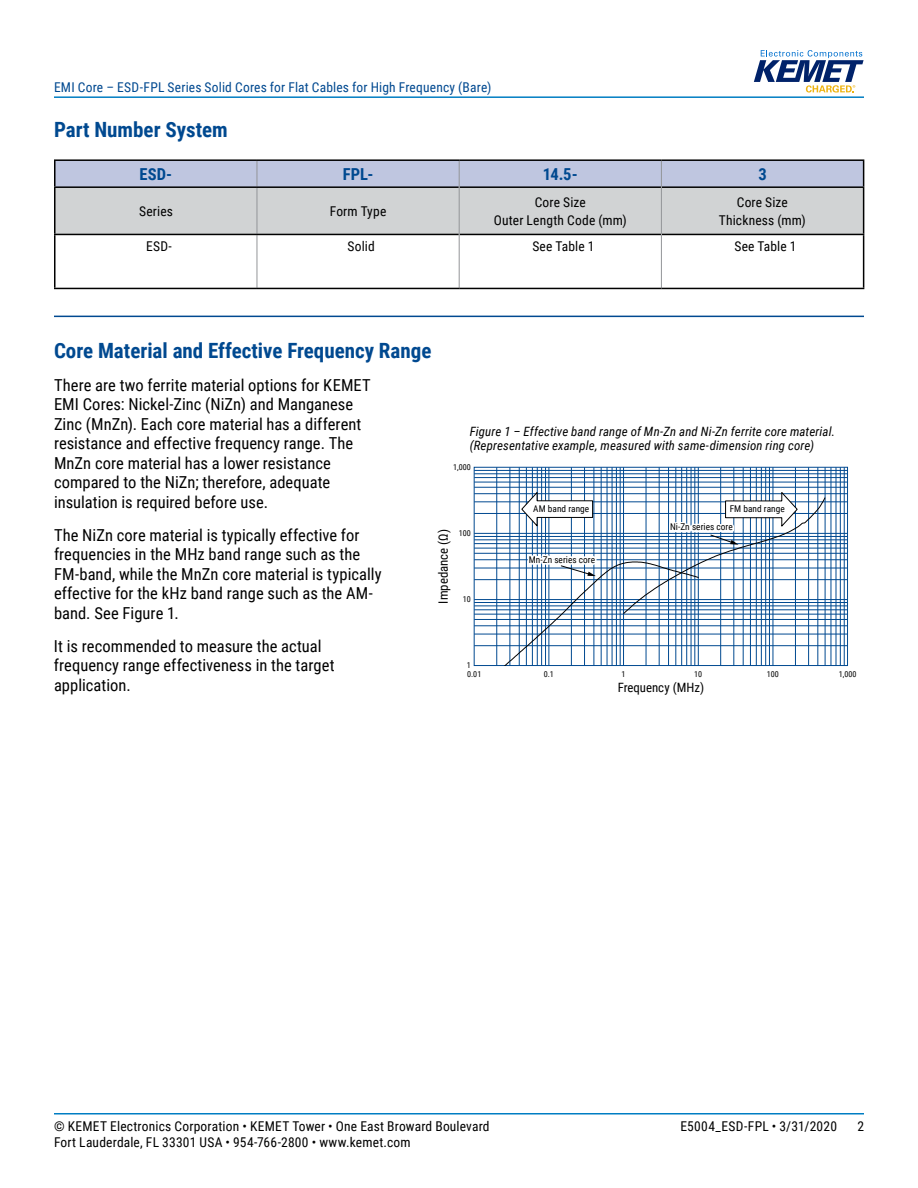
<style>
.page{position:relative;width:918px;height:1188px;background:#fff}
.page>*{position:absolute;margin:0;border:0;box-sizing:border-box;transform-origin:0 0}
.t1{font:700 21px "Roboto Condensed";color:#004990}
.t2{font:16.5px/19.5px "Roboto Condensed";letter-spacing:.005em;color:#000}
.t3{font:700 16.5px "Roboto Condensed";letter-spacing:.005em;color:#004990}
.t4{font:13.5px/18px "Roboto Condensed";letter-spacing:.015em;color:#000;text-align:center}
.t5{font:13.5px "Roboto Condensed";letter-spacing:.015em;color:#004990}
.t6{font:italic 12.9px/14.2px "Roboto Condensed";letter-spacing:.01em;color:#000}
.t7{font:12.9px "Roboto Condensed";color:#000}
.t8{font:9.3px "Roboto Condensed";letter-spacing:.005em;color:#000}
.t9{font:8.1px/8.6px "Roboto Condensed";color:#000}
</style>
<div class="page">
<hr style="left:54px;top:1113px;width:810px;height:2px;background:#007dc3">
<hr style="left:54px;top:96px;width:810px;height:2px;background:#007dc3">
<svg style="left:754px;top:50px;width:110px;height:43px"></svg>
<hr style="left:54px;top:316px;width:810px;height:1px;background:#004990">
<hr style="left:54px;top:234px;width:203px;height:1px;background:#000">
<hr style="left:54px;top:186px;width:203px;height:2px;background:#000">
<hr style="left:54px;top:159px;width:203px;height:2px;background:#000">
<hr style="left:54px;top:161px;width:2px;height:25px;background:#000">
<hr style="left:257px;top:159px;width:202px;height:2px;background:#000">
<hr style="left:459px;top:159px;width:202px;height:2px;background:#000">
<hr style="left:661px;top:159px;width:203px;height:2px;background:#000">
<svg style="left:55px;top:160px;width:809px;height:128px"></svg>
<hr style="left:54px;top:188px;width:2px;height:46px;background:#000">
<hr style="left:863px;top:188px;width:1px;height:46px;background:#000">
<hr style="left:54px;top:235px;width:2px;height:53px;background:#000">
<hr style="left:863px;top:235px;width:1px;height:53px;background:#000">
<hr style="left:54px;top:288px;width:203px;height:1px;background:#000">
<hr style="left:257px;top:288px;width:202px;height:1px;background:#000">
<hr style="left:459px;top:288px;width:202px;height:1px;background:#000">
<hr style="left:661px;top:288px;width:203px;height:1px;background:#000">
<hr style="left:474px;top:645px;width:374px;height:1px;background:#004990">
<hr style="left:474px;top:634px;width:374px;height:1px;background:#004990">
<hr style="left:474px;top:626px;width:374px;height:1px;background:#004990">
<hr style="left:474px;top:619px;width:374px;height:1px;background:#004990">
<hr style="left:474px;top:614px;width:374px;height:1px;background:#004990">
<hr style="left:474px;top:610px;width:374px;height:1px;background:#004990">
<hr style="left:474px;top:606px;width:374px;height:1px;background:#004990">
<hr style="left:474px;top:602px;width:374px;height:1px;background:#004990">
<hr style="left:474px;top:579px;width:374px;height:1px;background:#004990">
<hr style="left:474px;top:568px;width:374px;height:1px;background:#004990">
<hr style="left:474px;top:559px;width:374px;height:1px;background:#004990">
<hr style="left:474px;top:553px;width:374px;height:1px;background:#004990">
<hr style="left:474px;top:548px;width:374px;height:1px;background:#004990">
<hr style="left:474px;top:543px;width:374px;height:1px;background:#004990">
<hr style="left:474px;top:540px;width:374px;height:1px;background:#004990">
<hr style="left:474px;top:536px;width:374px;height:1px;background:#004990">
<hr style="left:474px;top:513px;width:374px;height:1px;background:#004990">
<hr style="left:474px;top:502px;width:374px;height:1px;background:#004990">
<hr style="left:474px;top:493px;width:374px;height:1px;background:#004990">
<hr style="left:474px;top:487px;width:374px;height:1px;background:#004990">
<hr style="left:474px;top:482px;width:374px;height:1px;background:#004990">
<hr style="left:474px;top:477px;width:374px;height:1px;background:#004990">
<hr style="left:474px;top:474px;width:374px;height:1px;background:#004990">
<hr style="left:474px;top:470px;width:374px;height:1px;background:#004990">
<hr style="left:474px;top:599px;width:374px;height:1px;background:#004990">
<hr style="left:474px;top:533px;width:374px;height:1px;background:#004990">
<div style="left:474px;top:467px;width:374px;height:199px;border:1px solid #004990"></div>
<hr style="left:496px;top:467px;width:1px;height:199px;background:#004990">
<hr style="left:510px;top:467px;width:1px;height:199px;background:#004990">
<hr style="left:519px;top:467px;width:1px;height:199px;background:#004990">
<hr style="left:526px;top:467px;width:1px;height:199px;background:#004990">
<hr style="left:532px;top:467px;width:1px;height:199px;background:#004990">
<hr style="left:537px;top:467px;width:1px;height:199px;background:#004990">
<hr style="left:541px;top:467px;width:1px;height:199px;background:#004990">
<hr style="left:545px;top:467px;width:1px;height:199px;background:#004990">
<hr style="left:571px;top:467px;width:1px;height:199px;background:#004990">
<hr style="left:584px;top:467px;width:1px;height:199px;background:#004990">
<hr style="left:594px;top:467px;width:1px;height:199px;background:#004990">
<hr style="left:601px;top:467px;width:1px;height:199px;background:#004990">
<hr style="left:607px;top:467px;width:1px;height:199px;background:#004990">
<hr style="left:612px;top:467px;width:1px;height:199px;background:#004990">
<hr style="left:616px;top:467px;width:1px;height:199px;background:#004990">
<hr style="left:620px;top:467px;width:1px;height:199px;background:#004990">
<hr style="left:646px;top:467px;width:1px;height:199px;background:#004990">
<hr style="left:659px;top:467px;width:1px;height:199px;background:#004990">
<hr style="left:668px;top:467px;width:1px;height:199px;background:#004990">
<hr style="left:676px;top:467px;width:1px;height:199px;background:#004990">
<hr style="left:681px;top:467px;width:1px;height:199px;background:#004990">
<hr style="left:686px;top:467px;width:1px;height:199px;background:#004990">
<hr style="left:691px;top:467px;width:1px;height:199px;background:#004990">
<hr style="left:695px;top:467px;width:1px;height:199px;background:#004990">
<hr style="left:720px;top:467px;width:1px;height:199px;background:#004990">
<hr style="left:734px;top:467px;width:1px;height:199px;background:#004990">
<hr style="left:743px;top:467px;width:1px;height:199px;background:#004990">
<hr style="left:750px;top:467px;width:1px;height:199px;background:#004990">
<hr style="left:756px;top:467px;width:1px;height:199px;background:#004990">
<hr style="left:761px;top:467px;width:1px;height:199px;background:#004990">
<hr style="left:765px;top:467px;width:1px;height:199px;background:#004990">
<hr style="left:769px;top:467px;width:1px;height:199px;background:#004990">
<hr style="left:795px;top:467px;width:1px;height:199px;background:#004990">
<hr style="left:808px;top:467px;width:1px;height:199px;background:#004990">
<hr style="left:818px;top:467px;width:1px;height:199px;background:#004990">
<hr style="left:825px;top:467px;width:1px;height:199px;background:#004990">
<hr style="left:831px;top:467px;width:1px;height:199px;background:#004990">
<hr style="left:836px;top:467px;width:1px;height:199px;background:#004990">
<hr style="left:840px;top:467px;width:1px;height:199px;background:#004990">
<hr style="left:844px;top:467px;width:1px;height:199px;background:#004990">
<hr style="left:549px;top:467px;width:1px;height:199px;background:#004990">
<hr style="left:623px;top:467px;width:1px;height:199px;background:#004990">
<hr style="left:698px;top:467px;width:1px;height:199px;background:#004990">
<hr style="left:773px;top:467px;width:1px;height:199px;background:#004990">
<svg style="left:498px;top:492px;width:328px;height:174px"></svg>
<p class="t5" style="left:54px;top:78px;width:439px">EMI Core – ESD-FPL Series Solid Cores for Flat Cables for High Frequency (Bare)</p>
<p class="t1" style="left:54px;top:115px;width:175px">Part Number System</p>
<p class="t3" style="left:139px;top:162px;width:34px">ESD-</p>
<p class="t3" style="left:343px;top:162px;width:32px">FPL-</p>
<p class="t3" style="left:543px;top:162px;width:36px">14.5-</p>
<p class="t3" style="left:758px;top:162px;width:10px">3</p>
<p class="t4" style="left:139px;top:202px;width:35px">Series</p>
<p class="t4" style="left:330px;top:202px;width:58px">Form Type</p>
<p class="t4" style="left:494px;top:193px;width:135px">Core Size<br>Outer Length Code (mm)</p>
<p class="t4" style="left:719px;top:193px;width:89px">Core Size<br>Thickness (mm)</p>
<p class="t4" style="left:146px;top:237px;width:27px">ESD-</p>
<p class="t4" style="left:348px;top:237px;width:29px">Solid</p>
<p class="t4" style="left:532px;top:237px;width:64px">See Table 1</p>
<p class="t4" style="left:734px;top:237px;width:64px">See Table 1</p>
<p class="t1" style="left:54px;top:335px;width:379px">Core Material and Effective Frequency Range</p>
<p class="t2" style="left:54px;top:374px;width:318px">There are two ferrite material options for KEMET EMI Cores: Nickel-Zinc (NiZn) and Manganese Zinc (MnZn). Each core material has a different resistance and effective frequency range. The MnZn core material has a lower resistance compared to the NiZn; therefore, adequate insulation is required before use.</p>
<p class="t2" style="left:54px;top:524px;width:329px">The NiZn core material is typically effective for frequencies in the MHz band range such as the FM-band, while the MnZn core material is typically effective for the kHz band range such as the AM&shy;band. See Figure 1.</p>
<p class="t2" style="left:54px;top:635px;width:282px">It is recommended to measure the actual frequency range effectiveness in the target application.</p>
<p class="t6" style="left:470px;top:424px;width:367px">Figure 1 – Effective band range of Mn-Zn and Ni-Zn ferrite core material. (Representative example, measured with same-dimension ring core)</p>
<p class="t9" style="left:453px;top:462px;width:19px">1,000</p>
<p class="t8" style="left:533px;top:502px;width:58px">AM band range</p>
<p class="t8" style="left:730px;top:502px;width:57px">FM band range</p>
<p class="t8" style="left:670px;top:521px;width:64px">Ni-Zn series core</p>
<p class="t9" style="left:459px;top:528px;width:14px">100</p>
<p class="t7" style="left:434px;top:604px;width:76px;rotate:-90deg">Impedance (Ω)</p>
<p class="t8" style="left:529px;top:553px;width:68px">Mn-Zn series core</p>
<p class="t9" style="left:463px;top:594px;width:10px">10</p>
<p class="t9" style="left:467px;top:661px;width:16px">1<br>0.01</p>
<p class="t9" style="left:544px;top:669px;width:12px">0.1</p>
<p class="t9" style="left:622px;top:669px;width:6px">1</p>
<p class="t9" style="left:694px;top:669px;width:10px">10</p>
<p class="t9" style="left:767px;top:669px;width:14px">100</p>
<p class="t9" style="left:839px;top:669px;width:19px">1,000</p>
<p class="t7" style="left:618px;top:679px;width:88px">Frequency (MHz)</p>
<p class="t4" style="left:54px;top:1116px;width:437px">© KEMET Electronics Corporation • KEMET Tower • One East Broward Boulevard</p>
<p class="t4" style="left:680px;top:1116px;width:158px">E5004_ESD-FPL • 3/31/2020</p>
<p class="t4" style="left:857px;top:1116px;width:8px">2</p>
<p class="t4" style="left:54px;top:1133px;width:358px">Fort Lauderdale, FL 33301 USA • 954-766-2800 • www.kemet.com</p>
</div>
